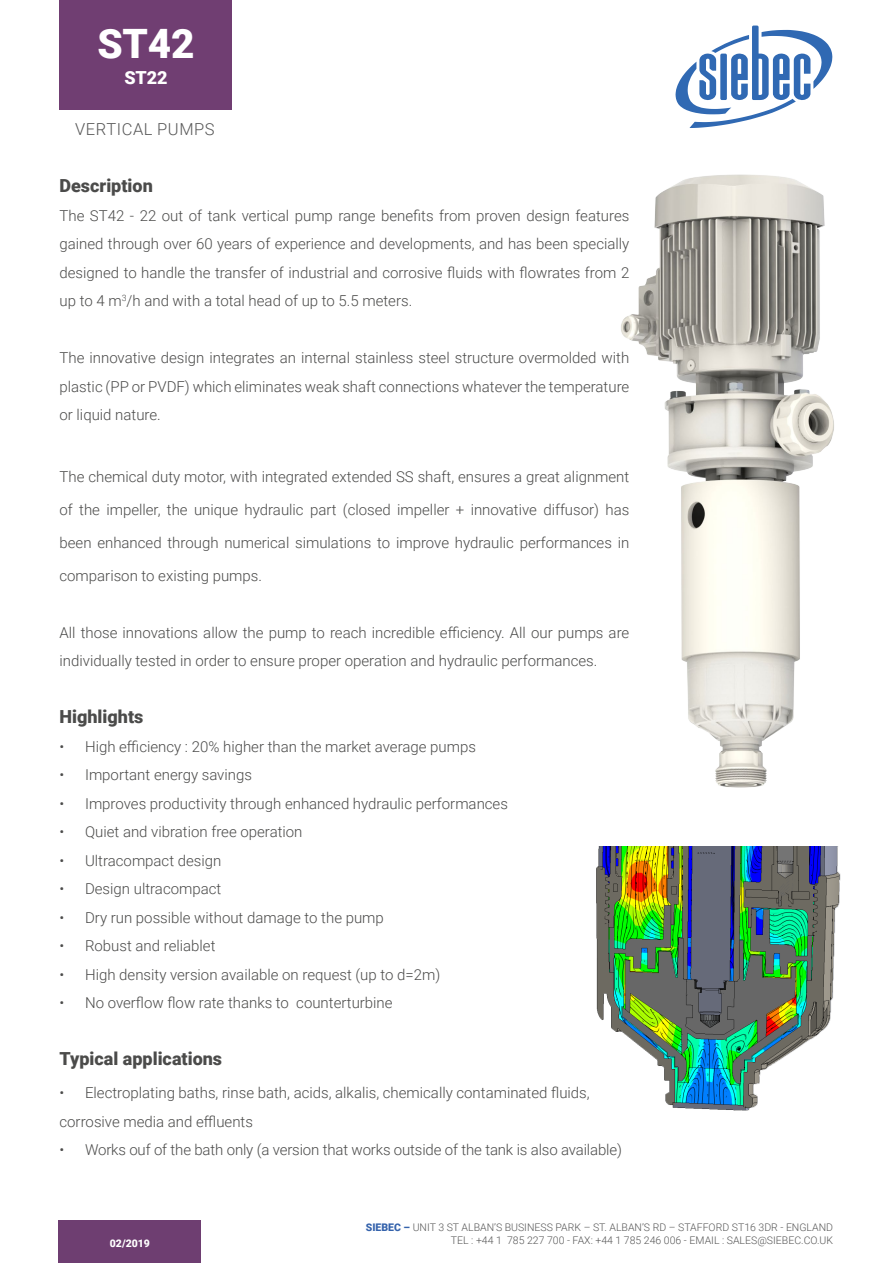
<style>
.page{position:relative;width:893px;height:1263px;background:#fff}
.page>*{position:absolute;margin:0;border:0;box-sizing:border-box;transform-origin:0 0}
.t1{font:900 40.5px "Roboto";color:#fff}
.t2{font:900 18px "Roboto";color:#4b4b4a}
.t3{font:900 18px "Roboto";color:#fff}
.t4{font:300 16.5px "Roboto";letter-spacing:.035em;color:#575757}
.t5{font:300 15px/28.5px "Roboto";color:#4b4b4a;text-align:justify}
.t6{font:300 10.5px "Roboto";color:#575757}
.t7{font:900 10.5px "Roboto";color:#fff}
.s1{font-weight:900;color:#3563ac}
</style>
<div class="page">
<div style="left:58px;top:1220px;width:143px;height:43px;background:#6e3e71"></div>
<div style="left:59px;top:0;width:172px;height:110px;background:#703e72"></div>
<img style="left:596px;top:982px;width:237px;height:129px">
<img style="left:231px;top:8px;width:610px;height:974px">
<h1 class="t1" style="left:97px;top:16px;width:99px">ST42</h1>
<p class="t3" style="left:124px;top:65px;width:45px">ST22</p>
<p class="t4" style="left:75px;top:118px;width:141px">VERTICAL PUMPS</p>
<p class="t2" style="left:60px;top:173px;width:95px">Description</p>
<p class="t5" style="left:60px;top:200px;width:571px">The ST42 - 22 out of tank vertical pump range benefits from proven design features gained through over 60 years of experience and developments, and has been specially designed to handle the transfer of industrial and corrosive fluids with flowrates from 2 up to 4 m<sup>3</sup>/h and with a total head of up to 5.5 meters.</p>
<p class="t5" style="left:60px;top:343px;width:571px">The innovative design integrates an internal stainless steel structure overmolded with plastic (PP or PVDF) which eliminates weak shaft connections whatever the temperature or liquid nature.</p>
<p class="t5" style="left:60px;top:461px;width:571px">The chemical duty motor, with integrated extended SS shaft, ensures a great alignment</p>
<p class="t5" style="left:60px;top:494px;width:571px">of the impeller, the unique hydraulic part (closed impeller + innovative diffusor) has</p>
<p class="t5" style="left:60px;top:527px;width:571px">been enhanced through numerical simulations to improve hydraulic performances in</p>
<p class="t5" style="left:60px;top:560px;width:204px">comparison to existing pumps.</p>
<p class="t5" style="left:60px;top:617px;width:571px">All those innovations allow the pump to reach incredible efficiency. All our pumps are individually tested in order to ensure proper operation and hydraulic performances.</p>
<p class="t2" style="left:60px;top:704px;width:85px">Highlights</p>
<p class="t5" style="left:60px;top:731px;width:418px">• High efficiency : 20% higher than the market average pumps</p>
<p class="t5" style="left:60px;top:760px;width:194px">• Important energy savings</p>
<p class="t5" style="left:60px;top:788px;width:450px">• Improves productivity through enhanced hydraulic performances</p>
<p class="t5" style="left:60px;top:817px;width:244px">• Quiet and vibration free operation</p>
<p class="t5" style="left:60px;top:845px;width:163px">• Ultracompact design</p>
<p class="t5" style="left:60px;top:874px;width:163px">• Design ultracompact</p>
<p class="t5" style="left:60px;top:902px;width:326px">• Dry run possible without damage to the pump</p>
<p class="t5" style="left:60px;top:931px;width:157px">• Robust and reliablet</p>
<p class="t5" style="left:60px;top:959px;width:382px">• High density version available on request (up to d=2m)</p>
<p class="t5" style="left:60px;top:988px;width:335px">• No overflow flow rate thanks to counterturbine</p>
<p class="t2" style="left:60px;top:1046px;width:164px">Typical applications</p>
<p class="t5" style="left:60px;top:1078px;width:532px">• Electroplating baths, rinse bath, acids, alkalis, chemically contaminated fluids, corrosive media and effluents</p>
<p class="t5" style="left:60px;top:1135px;width:564px">• Works ouf of the bath only (a version that works outside of the tank is also available)</p>
<p class="t6" style="left:366px;top:1220px;width:469px"><span class="s1">SIEBEC –</span> UNIT 3 ST ALBAN’S BUSINESS PARK – ST. ALBAN’S RD – STAFFORD ST16 3DR - ENGLAND</p>
<p class="t7" style="left:110px;top:1235px;width:42px">02/2019</p>
<p class="t6" style="left:451px;top:1233px;width:384px">TEL : +44 1 785 227 700 - FAX: +44 1 785 246 006 - EMAIL : SALES@SIEBEC.CO.UK</p>
</div>
